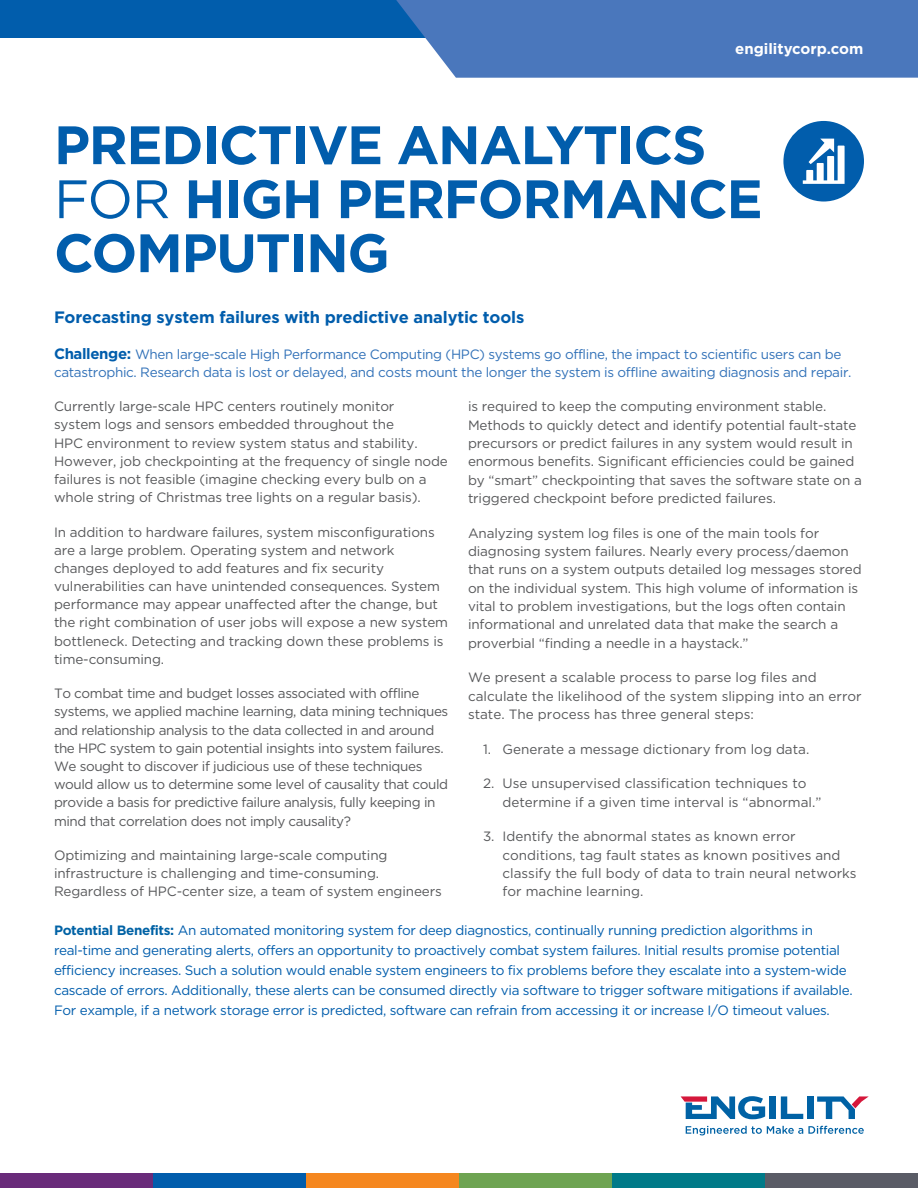
<style>
.page{position:relative;width:918px;height:1188px;background:#fff}
.page>*{position:absolute;margin:0;border:0;box-sizing:border-box;transform-origin:0 0}
.Document_Title{font:700 54px/54px "Gotham";letter-spacing:-.025em;color:#015dac}
.Header_1_tight{font:700 16.5px "Gotham";letter-spacing:-.01em;color:#015dac}
.t1{font:700 15px "Gotham";color:#fff}
.Body_tight{font:13.5px/18.3px "Gotham";letter-spacing:-.01em;color:#57585a}
.Body_tight-2{font:13.5px/20.1px "Gotham";letter-spacing:-.025em;color:#015dac}
.Body_tight-3{font:13.5px/18.1px "Gotham";letter-spacing:-.03em;color:#57585a}
.Header_2_tight{font:13.5px/18px "Gotham";letter-spacing:-.025em;color:#3171b8}
.s1{font-weight:400}
.s2{font-weight:700;font-size:15px;color:#015dac}
.s3{font-weight:700;color:#0062a5}
</style>
<div class="page">
<div style="left:783px;top:121px;width:81px;height:81px;background:#015dac;border-radius:50%"></div>
<svg style="left:803px;top:139px;width:42px;height:45px"></svg>
<div style="left:0;top:0;width:918px;height:38px;background:#015dac"></div>
<svg style="left:396px;top:0;width:522px;height:78px;background:#517dbe"></svg>
<div style="left:0;top:1173px;width:153px;height:15px;background:#692b7a"></div>
<div style="left:306px;top:1173px;width:153px;height:15px;background:#f5871f"></div>
<div style="left:153px;top:1173px;width:153px;height:15px;background:#015dac"></div>
<div style="left:459px;top:1173px;width:153px;height:15px;background:#6ea452"></div>
<div style="left:765px;top:1173px;width:153px;height:15px;background:#5a5c66"></div>
<div style="left:612px;top:1173px;width:153px;height:15px;background:#007a88"></div>
<svg style="left:686px;top:1126px;width:178px;height:9px"></svg>
<div style="left:769px;top:1096px;width:7px;height:23px;background:#0062a5"></div>
<svg style="left:781px;top:1096px;width:22px;height:23px"></svg>
<div style="left:807px;top:1096px;width:6px;height:23px;background:#0062a5"></div>
<svg style="left:817px;top:1096px;width:52px;height:23px"></svg>
<svg style="left:681px;top:1096px;width:84px;height:23px"></svg>
<p class="t1" style="left:735px;top:40px;width:130px">engilitycorp.com</p>
<p class="Document_Title" style="left:54px;top:118px;width:710px">PREDICTIVE ANALYTICS<br><span class="s1">FOR</span> HIGH PERFORMANCE<br>COMPUTING</p>
<p class="Header_1_tight" style="left:54px;top:307px;width:472px">Forecasting system failures with predictive analytic tools</p>
<p class="Header_2_tight" style="left:54px;top:345px;width:799px"><span class="s2">Challenge:</span> When large-scale High Performance Computing (HPC) systems go offline, the impact to scientific users can be catastrophic. Research data is lost or delayed, and costs mount the longer the system is offline awaiting diagnosis and repair.</p>
<p class="Body_tight" style="left:54px;top:397px;width:395px">Currently large-scale HPC centers routinely monitor<br>system logs and sensors embedded throughout the<br>HPC environment to review system status and stability.<br>However, job checkpointing at the frequency of single node failures is not feasible (imagine checking every bulb on a whole string of Christmas tree lights on a regular basis).</p>
<p class="Body_tight" style="left:54px;top:523px;width:396px">In addition to hardware failures, system misconfigurations are a large problem. Operating system and network changes deployed to add features and fix security vulnerabilities can have unintended consequences. System performance may appear unaffected after the change, but the right combination of user jobs will expose a new system bottleneck. Detecting and tracking down these problems is time-consuming.</p>
<p class="Body_tight-3" style="left:54px;top:684px;width:396px">To combat time and budget losses associated with offline systems, we applied machine learning, data mining techniques and relationship analysis to the data collected in and around the HPC system to gain potential insights into system failures.<br>We sought to discover if judicious use of these techniques would allow us to determine some level of causality that could provide a basis for predictive failure analysis, fully keeping in mind that correlation does not imply causality?</p>
<p class="Body_tight" style="left:54px;top:846px;width:389px">Optimizing and maintaining large-scale computing infrastructure is challenging and time-consuming.<br>Regardless of HPC-center size, a team of system engineers</p>
<p class="Body_tight" style="left:468px;top:397px;width:396px">is required to keep the computing environment stable.<br>Methods to quickly detect and identify potential fault-state precursors or predict failures in any system would result in enormous benefits. Significant efficiencies could be gained by “smart” checkpointing that saves the software state on a triggered checkpoint before predicted failures.</p>
<p class="Body_tight" style="left:468px;top:524px;width:395px">Analyzing system log files is one of the main tools for diagnosing system failures. Nearly every process/daemon that runs on a system outputs detailed log messages stored on the individual system. This high volume of information is vital to problem investigations, but the logs often contain informational and unrelated data that make the search a proverbial “finding a needle in a haystack.”</p>
<p class="Body_tight" style="left:468px;top:668px;width:395px">We present a scalable process to parse log files and calculate the likelihood of the system slipping into an error state. The process has three general steps:</p>
<p class="Body_tight" style="left:483px;top:740px;width:328px">1. Generate a message dictionary from log data.</p>
<p class="Body_tight" style="left:502px;top:774px;width:320px;text-indent:-20px">2. Use unsupervised classification techniques to determine if a given time interval is “abnormal.”</p>
<p class="Body_tight" style="left:502px;top:827px;width:356px;text-indent:-20px">3. Identify the abnormal states as known error conditions, tag fault states as known positives and classify the full body of data to train neural networks for machine learning.</p>
<p class="Body_tight-2" style="left:54px;top:920px;width:800px"><span class="s3">Potential Benefits:</span> An automated monitoring system for deep diagnostics, continually running prediction algorithms in real-time and generating alerts, offers an opportunity to proactively combat system failures. Initial results promise potential efficiency increases. Such a solution would enable system engineers to fix problems before they escalate into a system-wide cascade of errors. Additionally, these alerts can be consumed directly via software to trigger software mitigations if available.<br>For example, if a network storage error is predicted, software can refrain from accessing it or increase I/O timeout values.</p>
</div>
